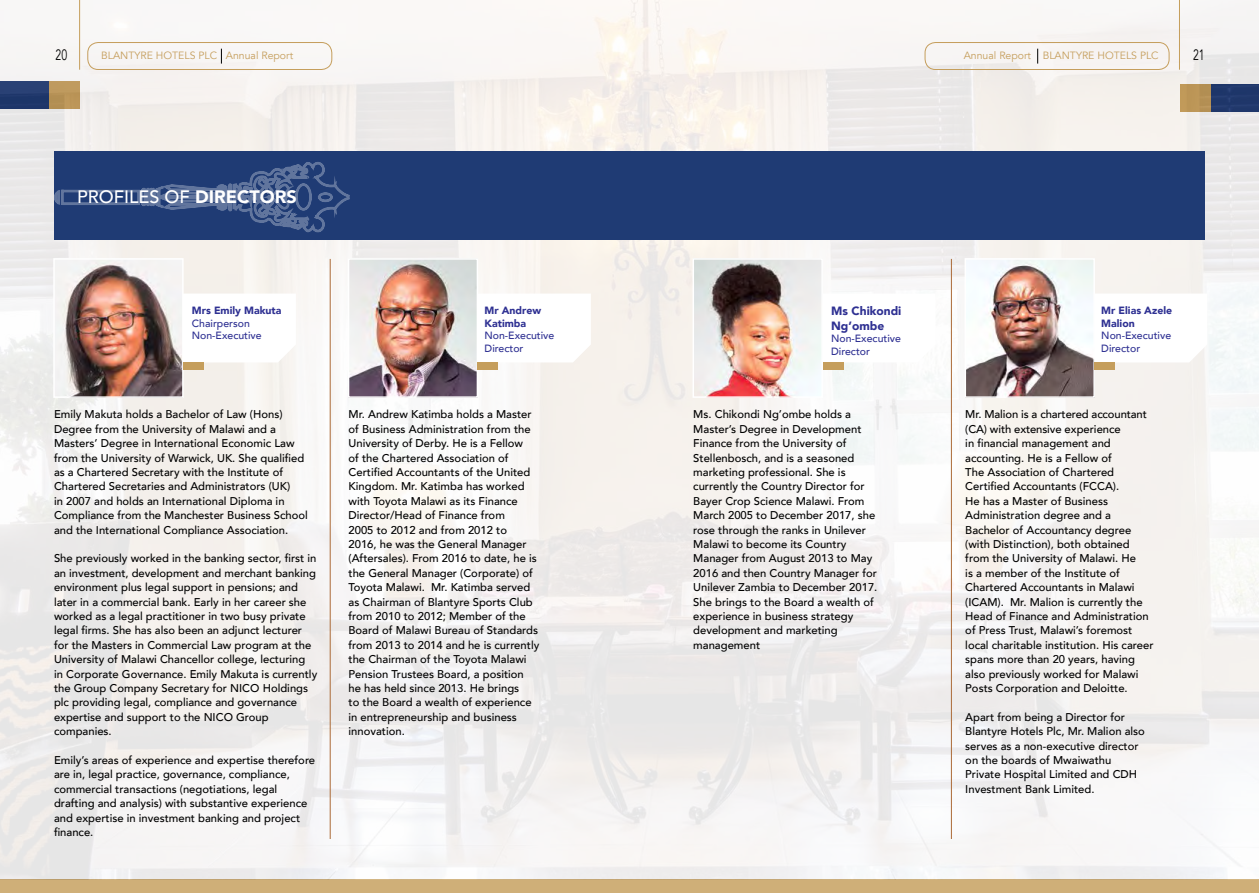
<style>
.page{position:relative;width:1259px;height:893px;background:#fff}
.page>*{position:absolute;margin:0;border:0;box-sizing:border-box;transform-origin:0 0}
.t1{font:500 18px "Avenir LT";color:#fff}
.t2{font:15px "Avenir LT";color:#000;scale:.7 1}
.t3{font:900 12px/14.4px "Avenir LT";color:#2e3092}
.t4{font:500 11.25px/14.4px "Avenir LT";color:#000}
.t5{font:500 10.5px/12.6px "Avenir LT";color:#2e3092}
.t6{font:10.5px "Avenir LT";color:#c59e5c}
.t7{font:900 10.5px/12.6px "Avenir LT";color:#2e3092}
.s1{font-weight:900}
</style>
<div class="page">
<div style="left:0;top:879px;width:629px;height:14px;background:#cfaf78"></div>
<div style="left:629px;top:879px;width:630px;height:14px;background:#cfaf78"></div>
<img style="left:0;top:0;width:1259px;height:879px">
<div style="left:88px;top:42px;width:244px;height:28px;border:1px solid #c59e5c;border-radius:10px"></div>
<hr style="left:79px;top:0;width:1px;height:70px;background:#c59e5c">
<svg style="left:221px;top:49px;width:1px;height:15px"></svg>
<svg style="left:184px;top:294px;width:112px;height:68px"></svg>
<svg style="left:478px;top:294px;width:113px;height:68px"></svg>
<div style="left:54px;top:152px;width:1150px;height:88px;background:#1f3b74"></div>
<svg style="left:53px;top:145px;width:322px;height:89px"></svg>
<img style="left:56px;top:261px;width:125px;height:134px">
<div style="left:53px;top:258px;width:131px;height:140px;border:2px solid #fff"></div>
<img style="left:351px;top:261px;width:124px;height:134px">
<div style="left:348px;top:258px;width:130px;height:140px;border:2px solid #fff"></div>
<hr style="left:330px;top:259px;width:1px;height:580px;background:#ab6a37">
<div style="left:183px;top:362px;width:20px;height:8px;background:#c59e5c"></div>
<div style="left:477px;top:362px;width:20px;height:8px;background:#c59e5c"></div>
<div style="left:925px;top:42px;width:244px;height:28px;border:1px solid #c59e5c;border-radius:10px"></div>
<svg style="left:1037px;top:49px;width:1px;height:15px"></svg>
<hr style="left:1179px;top:0;width:1px;height:70px;background:#c59e5c">
<svg style="left:823px;top:294px;width:112px;height:68px"></svg>
<svg style="left:1095px;top:294px;width:112px;height:68px"></svg>
<img style="left:695px;top:261px;width:125px;height:134px">
<div style="left:692px;top:258px;width:131px;height:140px;border:2px solid #fff"></div>
<img style="left:967px;top:261px;width:125px;height:134px">
<div style="left:964px;top:258px;width:131px;height:140px;border:2px solid #fff"></div>
<hr style="left:951px;top:259px;width:1px;height:580px;background:#ab6a37">
<div style="left:823px;top:362px;width:20px;height:8px;background:#c59e5c"></div>
<div style="left:1094px;top:362px;width:20px;height:8px;background:#c59e5c"></div>
<h2 class="t2" style="left:56px;top:46px;width:18px">20</h2>
<p class="t6" style="left:101px;top:50px;width:193px">BLANTYRE HOTELS PLC Annual Report</p>
<p class="t6" style="left:963px;top:50px;width:196px">Annual Report BLANTYRE HOTELS PLC</p>
<h2 class="t2" style="left:1193px;top:46px;width:18px">21</h2>
<h1 class="t1" style="left:77px;top:186px;width:221px">PROFILES OF <span class="s1">DIRECTORS</span></h1>
<p class="t7" style="left:192px;top:304px;width:91px">Mrs Emily Makuta</p>
<p class="t5" style="left:192px;top:317px;width:71px">Chairperson<br>Non-Executive</p>
<p class="t7" style="left:484px;top:304px;width:58px">Mr Andrew<br>Katimba</p>
<p class="t5" style="left:484px;top:330px;width:71px">Non-Executive<br>Director</p>
<p class="t3" style="left:831px;top:304px;width:72px">Ms Chikondi<br>Ng’ombe</p>
<p class="t5" style="left:831px;top:332px;width:71px">Non-Executive<br>Director</p>
<p class="t7" style="left:1101px;top:304px;width:72px">Mr Elias Azele<br>Malion</p>
<p class="t5" style="left:1101px;top:330px;width:71px">Non-Executive<br>Director</p>
<p class="t4" style="left:54px;top:408px;width:255px">Emily Makuta holds a Bachelor of Law (Hons)<br>Degree from the University of Malawi and a Masters’ Degree in International Economic Law from the University of Warwick, UK. She qualified as a Chartered Secretary with the Institute of Chartered Secretaries and Administrators (UK)<br>in 2007 and holds an International Diploma in Compliance from the Manchester Business School and the International Compliance Association.</p>
<p class="t4" style="left:54px;top:552px;width:265px">She previously worked in the banking sector, first in an investment, development and merchant banking environment plus legal support in pensions; and later in a commercial bank. Early in her career she worked as a legal practitioner in two busy private legal firms. She has also been an adjunct lecturer for the Masters in Commercial Law program at the University of Malawi Chancellor college, lecturing<br>in Corporate Governance. Emily Makuta is currently the Group Company Secretary for NICO Holdings plc providing legal, compliance and governance expertise and support to the NICO Group companies.</p>
<p class="t4" style="left:54px;top:753px;width:263px">Emily’s areas of experience and expertise therefore are in, legal practice, governance, compliance, commercial transactions (negotiations, legal drafting and analysis) with substantive experience and expertise in investment banking and project finance.</p>
<p class="t4" style="left:348px;top:408px;width:192px">Mr. Andrew Katimba holds a Master of Business Administration from the<br>University of Derby. He is a Fellow<br>of the Chartered Association of<br>Certified Accountants of the United<br>Kingdom. Mr. Katimba has worked with Toyota Malawi as its Finance<br>Director/Head of Finance from<br>2005 to 2012 and from 2012 to<br>2016, he was the General Manager (Aftersales). From 2016 to date, he is the General Manager (Corporate) of<br>Toyota Malawi. Mr. Katimba served as Chairman of Blantyre Sports Club from 2010 to 2012; Member of the<br>Board of Malawi Bureau of Standards from 2013 to 2014 and he is currently the Chairman of the Toyota Malawi<br>Pension Trustees Board, a position<br>he has held since 2013. He brings<br>to the Board a wealth of experience in entrepreneurship and business innovation.</p>
<p class="t4" style="left:693px;top:408px;width:186px">Ms. Chikondi Ng’ombe holds a<br>Master’s Degree in Development<br>Finance from the University of<br>Stellenbosch, and is a seasoned marketing professional. She is currently the Country Director for<br>Bayer Crop Science Malawi. From<br>March 2005 to December 2017, she rose through the ranks in Unilever<br>Malawi to become its Country<br>Manager from August 2013 to May<br>2016 and then Country Manager for<br>Unilever Zambia to December 2017.<br>She brings to the Board a wealth of experience in business strategy development and marketing management</p>
<p class="t4" style="left:965px;top:408px;width:190px">Mr. Malion is a chartered accountant (CA) with extensive experience<br>in financial management and accounting. He is a Fellow of<br>The Association of Chartered<br>Certified Accountants (FCCA).<br>He has a Master of Business<br>Administration degree and a<br>Bachelor of Accountancy degree (with Distinction), both obtained from the University of Malawi. He<br>is a member of the Institute of<br>Chartered Accountants in Malawi (ICAM). Mr. Malion is currently the<br>Head of Finance and Administration of Press Trust, Malawi’s foremost local charitable institution. His career spans more than 20 years, having also previously worked for Malawi<br>Posts Corporation and Deloitte.</p>
<p class="t4" style="left:965px;top:710px;width:181px">Apart from being a Director for<br>Blantyre Hotels Plc, Mr. Malion also serves as a non-executive director on the boards of Mwaiwathu<br>Private Hospital Limited and CDH<br>Investment Bank Limited.</p>
</div>
